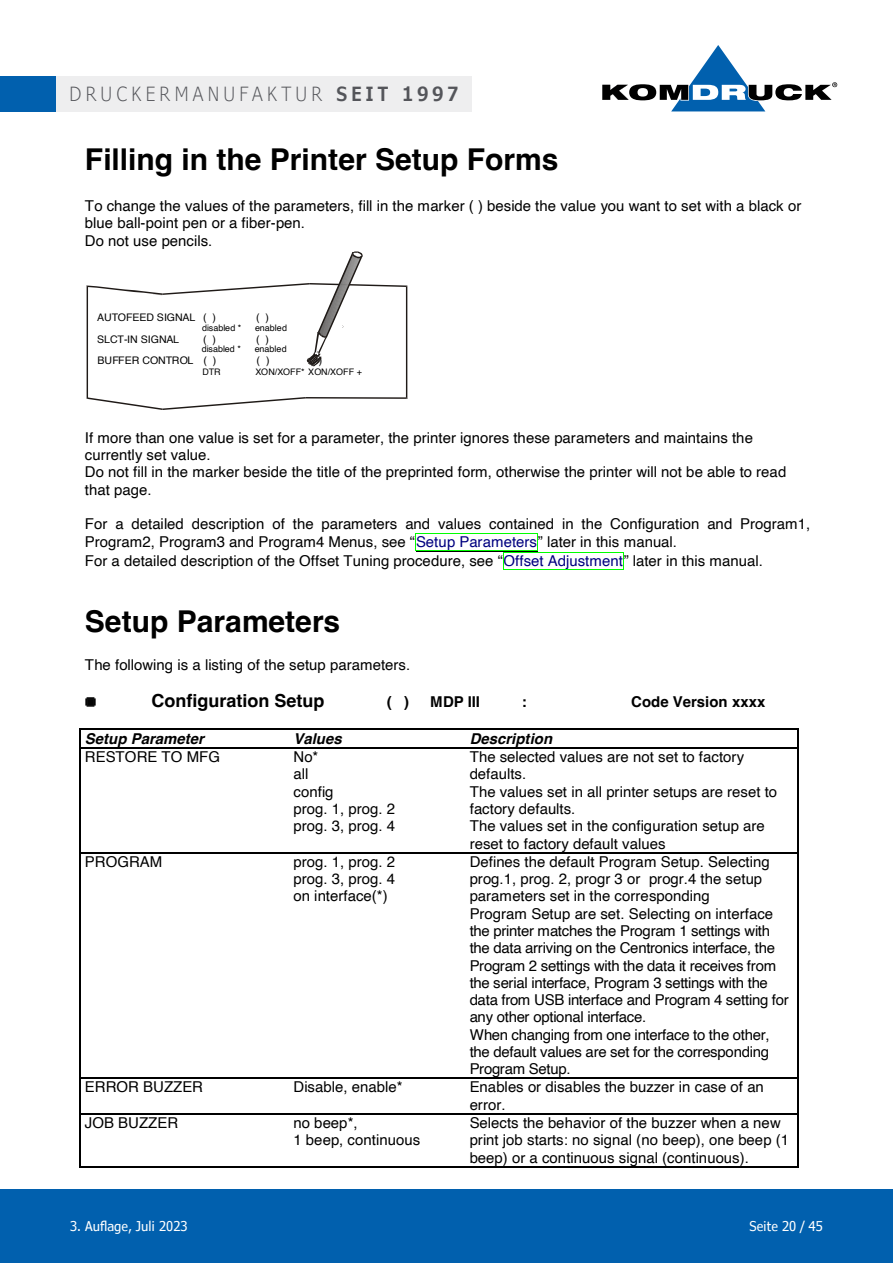
<style>
.page{position:relative;width:893px;height:1263px;background:#fff}
.page>*{position:absolute;margin:0;border:0;box-sizing:border-box;transform-origin:0 0}
.t1{font:700 30.15px "Helvetica";color:#000}
.t2{font:300 condensed 19.5px/14.4px "Verdana Pro";letter-spacing:.22em;color:#54555a}
.t3{font:700 18px "Helvetica";color:#000}
.t4{font:15px/17.2px "Helvetica";color:#000}
.t5{font:italic 700 15px "Helvetica";color:#000}
.t6{font:700 15px "Helvetica";color:#000}
.t7{font:condensed 13.5px "Verdana Pro";color:#fff}
.t8{font:10.35px "Helvetica";letter-spacing:-.005em;color:#000}
.t9{font:9px "Helvetica";letter-spacing:.01em;color:#000}
.s1{font-weight:600}
.s2{color:#000080}
</style>
<div class="page">
<div style="left:0;top:1190px;width:893px;height:73px;background:#0160ae"></div>
<div style="left:56px;top:76px;width:416px;height:36px;background:#eeeeef"></div>
<div style="left:0;top:76px;width:56px;height:36px;background:#0160ae"></div>
<svg style="left:602px;top:45px;width:235px;height:66px"></svg>
<svg style="left:87px;top:251px;width:320px;height:159px"></svg>
<hr style="left:416px;top:533px;width:121px;height:1px;background:#0f0">
<hr style="left:416px;top:551px;width:121px;height:1px;background:#000">
<hr style="left:416px;top:550px;width:121px;height:1px;background:#0f0">
<svg style="left:537px;top:533px;width:1px;height:19px"></svg>
<hr style="left:503px;top:552px;width:120px;height:1px;background:#0f0">
<svg style="left:503px;top:553px;width:1px;height:16px"></svg>
<hr style="left:503px;top:570px;width:120px;height:1px;background:#000">
<hr style="left:503px;top:569px;width:120px;height:1px;background:#0f0">
<svg style="left:623px;top:552px;width:1px;height:18px"></svg>
<svg style="left:85px;top:697px;width:11px;height:10px"></svg>
<hr style="left:80px;top:729px;width:208px;height:1px;background:#000">
<hr style="left:289px;top:729px;width:175px;height:1px;background:#000">
<hr style="left:465px;top:729px;width:332px;height:1px;background:#000">
<svg style="left:79px;top:729px;width:1px;height:19px"></svg>
<hr style="left:80px;top:747px;width:208px;height:1px;background:#000">
<hr style="left:289px;top:747px;width:175px;height:1px;background:#000">
<hr style="left:465px;top:747px;width:332px;height:1px;background:#000">
<svg style="left:797px;top:729px;width:1px;height:19px"></svg>
<hr style="left:79px;top:748px;width:1px;height:104px;background:#000">
<hr style="left:797px;top:748px;width:1px;height:104px;background:#000">
<hr style="left:80px;top:852px;width:208px;height:1px;background:#000">
<hr style="left:289px;top:852px;width:175px;height:1px;background:#000">
<hr style="left:465px;top:852px;width:332px;height:1px;background:#000">
<hr style="left:79px;top:853px;width:1px;height:224px;background:#000">
<hr style="left:797px;top:853px;width:1px;height:224px;background:#000">
<hr style="left:80px;top:1077px;width:208px;height:1px;background:#000">
<hr style="left:289px;top:1077px;width:175px;height:1px;background:#000">
<hr style="left:465px;top:1077px;width:332px;height:1px;background:#000">
<hr style="left:79px;top:1078px;width:1px;height:35px;background:#000">
<hr style="left:797px;top:1078px;width:1px;height:35px;background:#000">
<hr style="left:80px;top:1113px;width:208px;height:1px;background:#000">
<hr style="left:289px;top:1113px;width:175px;height:1px;background:#000">
<hr style="left:465px;top:1113px;width:332px;height:1px;background:#000">
<hr style="left:79px;top:1114px;width:1px;height:52px;background:#000">
<hr style="left:80px;top:1166px;width:208px;height:1px;background:#000">
<hr style="left:288px;top:1166px;width:176px;height:1px;background:#000">
<hr style="left:464px;top:1166px;width:333px;height:1px;background:#000">
<hr style="left:797px;top:1114px;width:1px;height:52px;background:#000">
<h2 class="t2" style="left:69px;top:73px;width:405px;text-indent:14px">DRUCKERMANUFAKTUR <span class="s1">SEIT 1997<br></span>DRUCKERMANUFAKTUR <span class="s1">SEIT 1997</span></h2>
<h1 class="t1" style="left:85px;top:141px;width:475px">Filling in the Printer Setup Forms</h1>
<p class="t4" style="left:85px;top:197px;width:718px">To change the values of the parameters, fill in the marker ( ) beside the value you want to set with a black or blue ball-point pen or a fiber-pen.<br>Do not use pencils.</p>
<p class="t8" style="left:97px;top:309px;width:120px">AUTOFEED SIGNAL ( )</p>
<p class="t8" style="left:256px;top:309px;width:14px">( )</p>
<p class="t9" style="left:202px;top:321px;width:41px">disabled *</p>
<p class="t9" style="left:255px;top:321px;width:33px">enabled</p>
<p class="t8" style="left:97px;top:332px;width:83px">SLCT-IN SIGNAL</p>
<p class="t8" style="left:203px;top:332px;width:14px">( )</p>
<p class="t8" style="left:256px;top:332px;width:14px">( )</p>
<p class="t9" style="left:202px;top:342px;width:41px">disabled *</p>
<p class="t9" style="left:255px;top:342px;width:33px">enabled</p>
<p class="t8" style="left:98px;top:352px;width:120px">BUFFER CONTROL ( )</p>
<p class="t8" style="left:257px;top:352px;width:14px">( )</p>
<p class="t8" style="left:309px;top:352px;width:14px">( )</p>
<p class="t9" style="left:202px;top:365px;width:20px">DTR</p>
<p class="t9" style="left:256px;top:365px;width:108px">XON/XOFF* XON/XOFF +</p>
<p class="t4" style="left:85px;top:429px;width:703px">If more than one value is set for a parameter, the printer ignores these parameters and maintains the currently set value.<br>Do not fill in the marker beside the title of the preprinted form, otherwise the printer will not be able to read that page.</p>
<p class="t4" style="left:85px;top:515px;width:727px;line-height:18.5px">For a detailed description of the parameters and values contained in the Configuration and Program1,<br>Program2, Program3 and Program4 Menus, see “<span class="s2">Setup Parameters</span>” later in this manual.<br>For a detailed description of the Offset Tuning procedure, see “<span class="s2">Offset Adjustment</span>” later in this manual.</p>
<h1 class="t1" style="left:85px;top:603px;width:257px">Setup Parameters</h1>
<p class="t4" style="left:85px;top:657px;width:327px">The following is a listing of the setup parameters.</p>
<p class="t3" style="left:152px;top:690px;width:174px">Configuration Setup</p>
<p class="t6" style="left:387px;top:693px;width:24px">( )</p>
<p class="t6" style="left:430px;top:693px;width:51px">MDP III</p>
<p class="t6" style="left:522px;top:693px;width:6px">:</p>
<p class="t6" style="left:631px;top:693px;width:136px">Code Version xxxx</p>
<p class="t5" style="left:85px;top:729px;width:121px">Setup Parameter</p>
<p class="t5" style="left:294px;top:729px;width:50px">Values</p>
<p class="t5" style="left:470px;top:729px;width:84px">Description</p>
<p class="t4" style="left:85px;top:749px;width:136px">RESTORE TO MFG</p>
<p class="t4" style="left:294px;top:749px;width:103px">No*<br>all<br>config<br>prog. 1, prog. 2 prog. 3, prog. 4</p>
<p class="t4" style="left:470px;top:749px;width:309px">The selected values are not set to factory defaults.<br>The values set in all printer setups are reset to factory defaults.<br>The values set in the configuration setup are reset to factory default values</p>
<p class="t4" style="left:85px;top:853px;width:79px">PROGRAM</p>
<p class="t4" style="left:294px;top:853px;width:103px;text-align:justify">prog. 1, prog. 2 prog. 3, prog. 4 on interface(*)</p>
<p class="t4" style="left:470px;top:853px;width:321px">Defines the default Program Setup. Selecting prog.1, prog. 2, progr 3 or progr.4 the setup parameters set in the corresponding<br>Program Setup are set. Selecting on interface the printer matches the Program 1 settings with the data arriving on the Centronics interface, the Program 2 settings with the data it receives from the serial interface, Program 3 settings with the data from USB interface and Program 4 setting for any other optional interface.<br>When changing from one interface to the other, the default values are set for the corresponding Program Setup.</p>
<p class="t4" style="left:85px;top:1079px;width:120px">ERROR BUZZER</p>
<p class="t4" style="left:294px;top:1079px;width:111px">Disable, enable*</p>
<p class="t4" style="left:470px;top:1079px;width:296px">Enables or disables the buzzer in case of an error.</p>
<p class="t4" style="left:85px;top:1115px;width:95px">JOB BUZZER</p>
<p class="t4" style="left:294px;top:1115px;width:128px">no beep*,<br>1 beep, continuous</p>
<p class="t4" style="left:470px;top:1115px;width:321px">Selects the behavior of the buzzer when a new print job starts: no signal (no beep), one beep (1 beep) or a continuous signal (continuous).</p>
<p class="t7" style="left:70px;top:1218px;width:119px">3. Auflage, Juli 2023</p>
<p class="t7" style="left:749px;top:1218px;width:75px">Seite 20 / 45</p>
</div>
